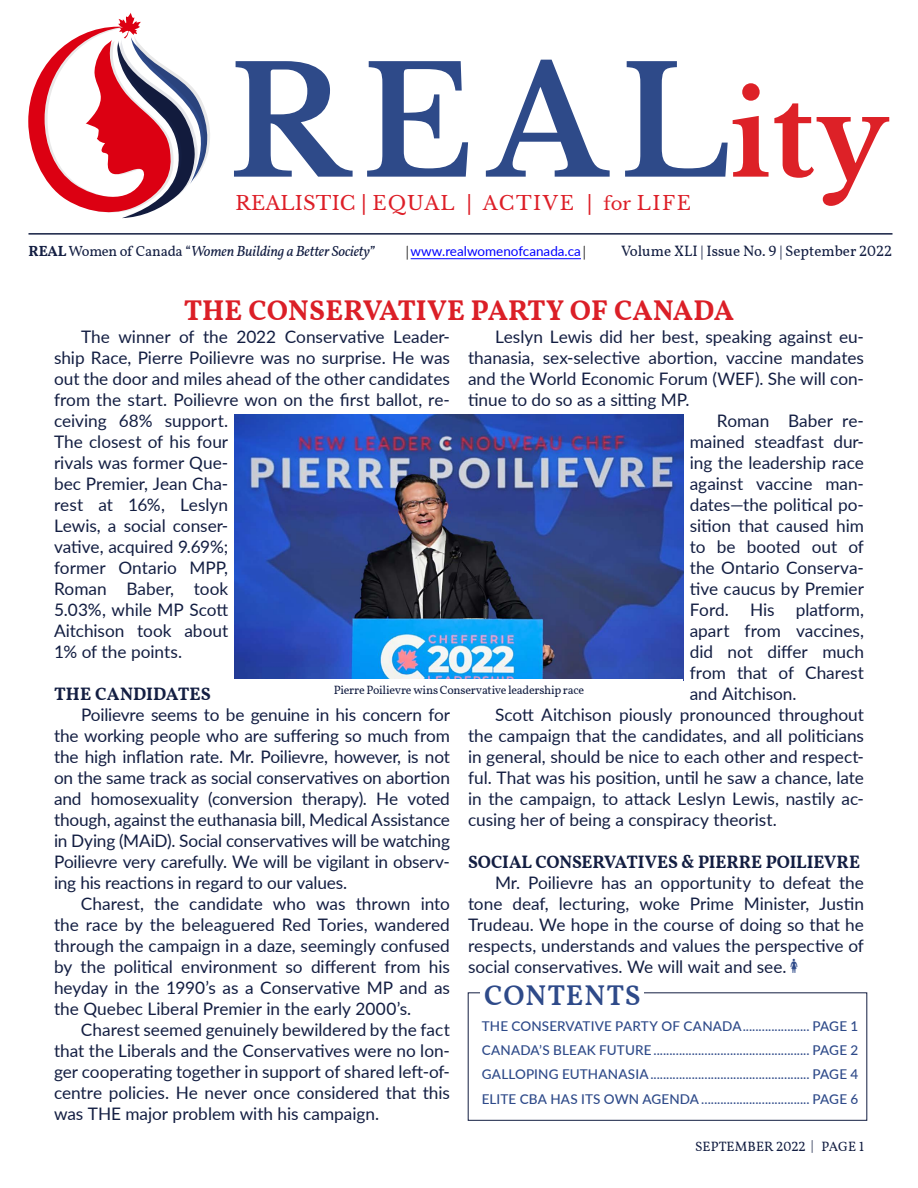
<style>
.page{position:relative;width:918px;height:1188px;background:#fff}
.page>*{position:absolute;margin:0;border:0;box-sizing:border-box;transform-origin:0 0}
.t1{font:700 150px "Libre Baskerville";color:#2e4a89}
.t2{font:700 28.5px "Vollkorn";letter-spacing:.01em;color:#db1f27}
.t3{font:600 28.5px "Vollkorn";letter-spacing:.04em;color:#2e4a89}
.t4{font:19.5px "Libre Baskerville";letter-spacing:.055em;color:#dd1f28}
.t5{font:700 18px "Vollkorn";letter-spacing:-.005em;color:#131e42}
.t6{font:17.25px/21px "Lato";color:#131e42;text-align:justify}
.t7{font:15px "Vollkorn";color:#131e42}
.t8{font:italic 14.7px "Vollkorn";letter-spacing:-.01em;color:#131e42}
.t9{font:500 13.5px/24.3px "Lato";letter-spacing:.005em;color:#2e4a89;text-align:justify}
.t10{font:13.5px "Lato";color:#00f}
.t11{font:13.5px "Vollkorn";letter-spacing:.01em;color:#131e42}
.t12{font:12px "Vollkorn";letter-spacing:-.02em;color:#131e42}
.s1{font-size:112.5px;color:#dd2127}
.s2{font-weight:700;font-style:normal}
.s3{font-style:normal}
.s4{font-family:"Vollkorn";font-size:14.7px;color:#000}
.s5{font-size:18px}
.s6{font-family:"Pedestria MVB Pict One";font-size:18px;color:#2e4a89}
</style>
<div class="page">
<hr style="left:28px;top:233px;width:864px;height:2px;background:#131e42">
<svg style="left:28px;top:13px;width:182px;height:205px"></svg>
<hr style="left:411px;top:258px;width:170px;height:1px;background:#00f">
<img style="left:235px;top:415px;width:448px;height:264px">
<h1 class="t1" style="left:229px;top:31px;width:661px">REAL<span class="s1">ity</span></h1>
<p class="t8" style="left:29px;top:240px;width:348px"><span class="s2">REAL</span> <span class="s3">Women of Canada “</span>Women Building a Better Society”</p>
<p class="t10" style="left:406px;top:241px;width:181px"><span class="s4">|</span> www.realwomenofcanada.ca <span class="s4">|</span></p>
<p class="t4" style="left:235px;top:191px;width:457px">REALISTIC | EQUAL | ACTIVE | <span class="s5">for</span> LIFE</p>
<p class="t7" style="left:621px;top:240px;width:272px">Volume XLI | Issue No. 9 | September 2022</p>
<h2 class="t2" style="left:184px;top:289px;width:552px">THE CONSERVATIVE PARTY OF CANADA</h2>
<p class="t6" style="left:495px;top:325px;width:370px">Leslyn Lewis did her best, speaking against eu-</p>
<p class="t6" style="left:468px;top:346px;width:397px">thanasia, sex-selective abortion, vaccine mandates</p>
<p class="t6" style="left:468px;top:367px;width:397px">and the World Economic Forum (WEF). She will con-</p>
<p class="t6" style="left:468px;top:388px;width:223px">tinue to do so as a sitting MP.</p>
<p class="t6" style="left:717px;top:409px;width:149px">Roman Baber re-</p>
<p class="t6" style="left:690px;top:430px;width:176px">mained steadfast dur-</p>
<p class="t6" style="left:690px;top:451px;width:176px">ing the leadership race</p>
<p class="t6" style="left:690px;top:472px;width:176px">against vaccine man-</p>
<p class="t6" style="left:690px;top:493px;width:176px">dates—the political po-</p>
<p class="t6" style="left:690px;top:514px;width:176px">sition that caused him</p>
<p class="t6" style="left:690px;top:535px;width:176px">to be booted out of</p>
<p class="t6" style="left:690px;top:556px;width:176px">the Ontario Conserva-</p>
<p class="t6" style="left:690px;top:577px;width:176px">tive caucus by Premier</p>
<p class="t6" style="left:690px;top:598px;width:176px">Ford. His platform,</p>
<p class="t6" style="left:690px;top:619px;width:176px">apart from vaccines,</p>
<p class="t6" style="left:690px;top:640px;width:176px">did not differ much</p>
<p class="t6" style="left:690px;top:661px;width:176px">from that of Charest</p>
<p class="t6" style="left:690px;top:682px;width:108px">and Aitchison.</p>
<p class="t6" style="left:495px;top:703px;width:370px">Scott Aitchison piously pronounced throughout</p>
<p class="t6" style="left:468px;top:724px;width:397px">the campaign that the candidates, and all politicians</p>
<p class="t6" style="left:468px;top:745px;width:397px">in general, should be nice to each other and respect-</p>
<p class="t6" style="left:468px;top:766px;width:397px">ful. That was his position, until he saw a chance, late</p>
<p class="t6" style="left:468px;top:787px;width:397px">in the campaign, to attack Leslyn Lewis, nastily ac-</p>
<p class="t6" style="left:468px;top:808px;width:310px">cusing her of being a conspiracy theorist.</p>
<p class="t5" style="left:468px;top:848px;width:393px">SOCIAL CONSERVATIVES &amp; PIERRE POILIEVRE</p>
<p class="t6" style="left:468px;top:871px;width:397px;text-indent:27px">Mr. Poilievre has an opportunity to defeat the tone deaf, lecturing, woke Prime Minister, Justin Trudeau. We hope in the course of doing so that he respects, understands and values the perspective of social conservatives. We will wait and see. <span class="s6">2</span></p>
<p class="t6" style="left:54px;top:325px;width:397px;text-align:left;text-indent:27px">The winner of the 2022 Conservative Leader&shy;ship Race, Pierre Poilievre was no surprise. He was out the door and miles ahead of the other candidates from the start. Poilievre won on the first ballot, re&shy;ceiving 68% support.<br>The closest of his four<br>rivals was former Que-<br>bec Premier, Jean Cha-<br>rest at 16%, Leslyn<br>Lewis, a social conser-<br>vative, acquired 9.69%;<br>former Ontario MPP,<br>Roman Baber, took<br>5.03%, while MP Scott<br>Aitchison took about<br>1% of the points.</p>
<p class="t5" style="left:54px;top:680px;width:158px">THE CANDIDATES</p>
<p class="t6" style="left:54px;top:703px;width:397px;text-indent:27px">Poilievre seems to be genuine in his concern for the working people who are suffering so much from the high inflation rate. Mr. Poilievre, however, is not on the same track as social conservatives on abortion and homosexuality (conversion therapy). He voted though, against the euthanasia bill, Medical Assistance in Dying (MAiD). Social conservatives will be watching Poilievre very carefully. We will be vigilant in observ&shy;ing his reactions in regard to our values.</p>
<p class="t6" style="left:54px;top:892px;width:397px;text-indent:27px">Charest, the candidate who was thrown into the race by the beleaguered Red Tories, wandered through the campaign in a daze, seemingly confused by the political environment so different from his heyday in the 1990’s as a Conservative MP and as the Quebec Liberal Premier in the early 2000’s.</p>
<p class="t6" style="left:54px;top:1018px;width:397px;text-indent:27px">Charest seemed genuinely bewildered by the fact that the Liberals and the Conservatives were no lon&shy;ger cooperating together in support of shared left-of&shy;centre policies. He never once considered that this was THE major problem with his campaign.</p>
<p class="t12" style="left:334px;top:681px;width:252px">Pierre Poilievre wins Conservative leadership race</p>
<h2 class="t3" style="left:484px;top:974px;width:158px">CONTENTS</h2>
<p class="t9" style="left:482px;top:1013px;width:378px">THE CONSERVATIVE PARTY OF CANADA..................... PAGE 1<br>CANADA’S BLEAK FUTURE................................................. PAGE 2<br>GALLOPING EUTHANASIA.................................................. PAGE 4<br>ELITE CBA HAS ITS OWN AGENDA .................................. PAGE 6</p>
<p class="t11" style="left:695px;top:1137px;width:170px">SEPTEMBER 2022 | PAGE 1</p>
</div>
